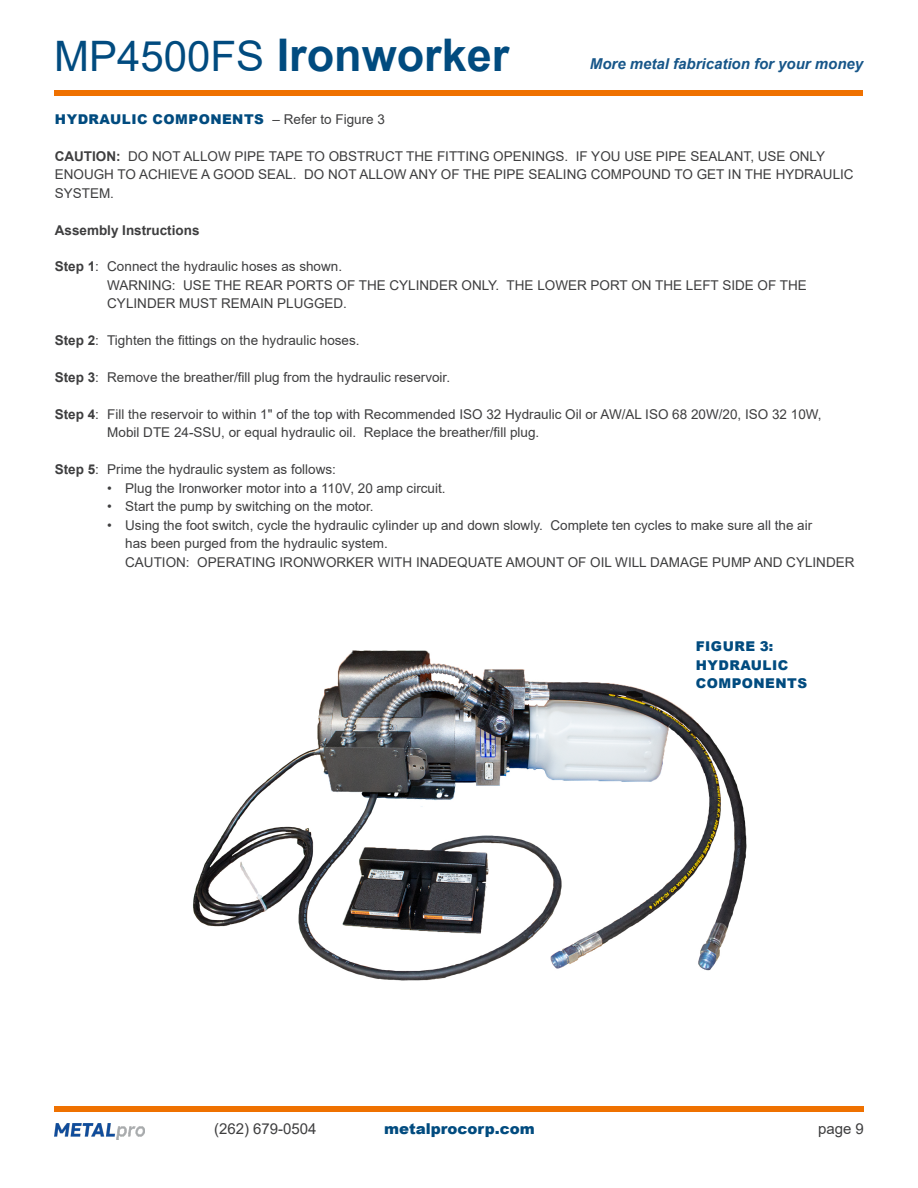
<style>
.page{position:relative;width:918px;height:1188px;background:#fff}
.page>*{position:absolute;margin:0;border:0;box-sizing:border-box;transform-origin:0 0}
.t1{font:700 45px "Arial";color:#014b7f}
.t2{font:italic 700 15px "Arial";color:#175689}
.t3{font:15px "Arial";color:#3e3e3f}
.t4{font:900 15px "Arial";color:#014b7f}
.t5{font:13.5px/18.5px "Arial";color:#3e3e3f}
.t6{font:900 13.5px "Arial";letter-spacing:.035em;color:#014b7f}
.t7{font:700 13.5px "Arial";color:#3e3e3f}
.s1{font-weight:400;font-size:42px}
.s2{font-weight:400;color:#3e3e3f}
.s3{font-weight:700}
</style>
<div class="page">
<div style="left:55px;top:90px;width:808px;height:6px;background:#ef7100"></div>
<div style="left:55px;top:1106px;width:809px;height:6px;background:#ef7100"></div>
<img style="left:193px;top:650px;width:554px;height:331px">
<img style="left:54px;top:1123px;width:90px;height:16px">
<p class="t1" style="left:54px;top:23px;width:457px"><span class="s1">MP4500FS</span> Ironworker</p>
<p class="t2" style="left:590px;top:54px;width:275px">More metal fabrication for your money</p>
<p class="t6" style="left:55px;top:109px;width:332px">HYDRAULIC COMPONENTS <span class="s2">– Refer to Figure 3</span></p>
<p class="t5" style="left:55px;top:147px;width:800px"><span class="s3">CAUTION:</span> DO NOT ALLOW PIPE TAPE TO OBSTRUCT THE FITTING OPENINGS. IF YOU USE PIPE SEALANT, USE ONLY<br>ENOUGH TO ACHIEVE A GOOD SEAL. DO NOT ALLOW ANY OF THE PIPE SEALING COMPOUND TO GET IN THE HYDRAULIC<br>SYSTEM.</p>
<p class="t7" style="left:55px;top:220px;width:146px">Assembly Instructions</p>
<p class="t5" style="left:55px;top:257px;width:289px"><span class="s3">Step 1</span>: Connect the hydraulic hoses as shown.</p>
<p class="t5" style="left:107px;top:276px;width:701px">WARNING: USE THE REAR PORTS OF THE CYLINDER ONLY. THE LOWER PORT ON THE LEFT SIDE OF THE<br>CYLINDER MUST REMAIN PLUGGED.</p>
<p class="t5" style="left:55px;top:331px;width:306px"><span class="s3">Step 2</span>: Tighten the fittings on the hydraulic hoses.</p>
<p class="t5" style="left:55px;top:368px;width:397px"><span class="s3">Step 3</span>: Remove the breather/fill plug from the hydraulic reservoir.</p>
<p class="t5" style="left:55px;top:405px;width:768px"><span class="s3">Step 4</span>: Fill the reservoir to within 1" of the top with Recommended ISO 32 Hydraulic Oil or AW/AL ISO 68 20W/20, ISO 32 10W,</p>
<p class="t5" style="left:107px;top:423px;width:434px">Mobil DTE 24-SSU, or equal hydraulic oil. Replace the breather/fill plug.</p>
<p class="t5" style="left:55px;top:460px;width:283px"><span class="s3">Step 5</span>: Prime the hydraulic system as follows:</p>
<p class="t5" style="left:107px;top:479px;width:340px">• Plug the Ironworker motor into a 110V, 20 amp circuit.</p>
<p class="t5" style="left:107px;top:497px;width:268px">• Start the pump by switching on the motor.</p>
<p class="t5" style="left:107px;top:516px;width:707px">• Using the foot switch, cycle the hydraulic cylinder up and down slowly. Complete ten cycles to make sure all the air</p>
<p class="t5" style="left:125px;top:534px;width:264px">has been purged from the hydraulic system.</p>
<p class="t5" style="left:125px;top:553px;width:731px">CAUTION: OPERATING IRONWORKER WITH INADEQUATE AMOUNT OF OIL WILL DAMAGE PUMP AND CYLINDER</p>
<p class="t6" style="left:696px;top:637px;width:79px">FIGURE 3:</p>
<p class="t6" style="left:696px;top:655px;width:94px">HYDRAULIC</p>
<p class="t6" style="left:696px;top:673px;width:113px">COMPONENTS</p>
<p class="t3" style="left:214px;top:1119px;width:104px">(262) 679-0504</p>
<p class="t4" style="left:384px;top:1118px;width:152px">metalprocorp.com</p>
<p class="t3" style="left:818px;top:1119px;width:47px">page 9</p>
</div>
